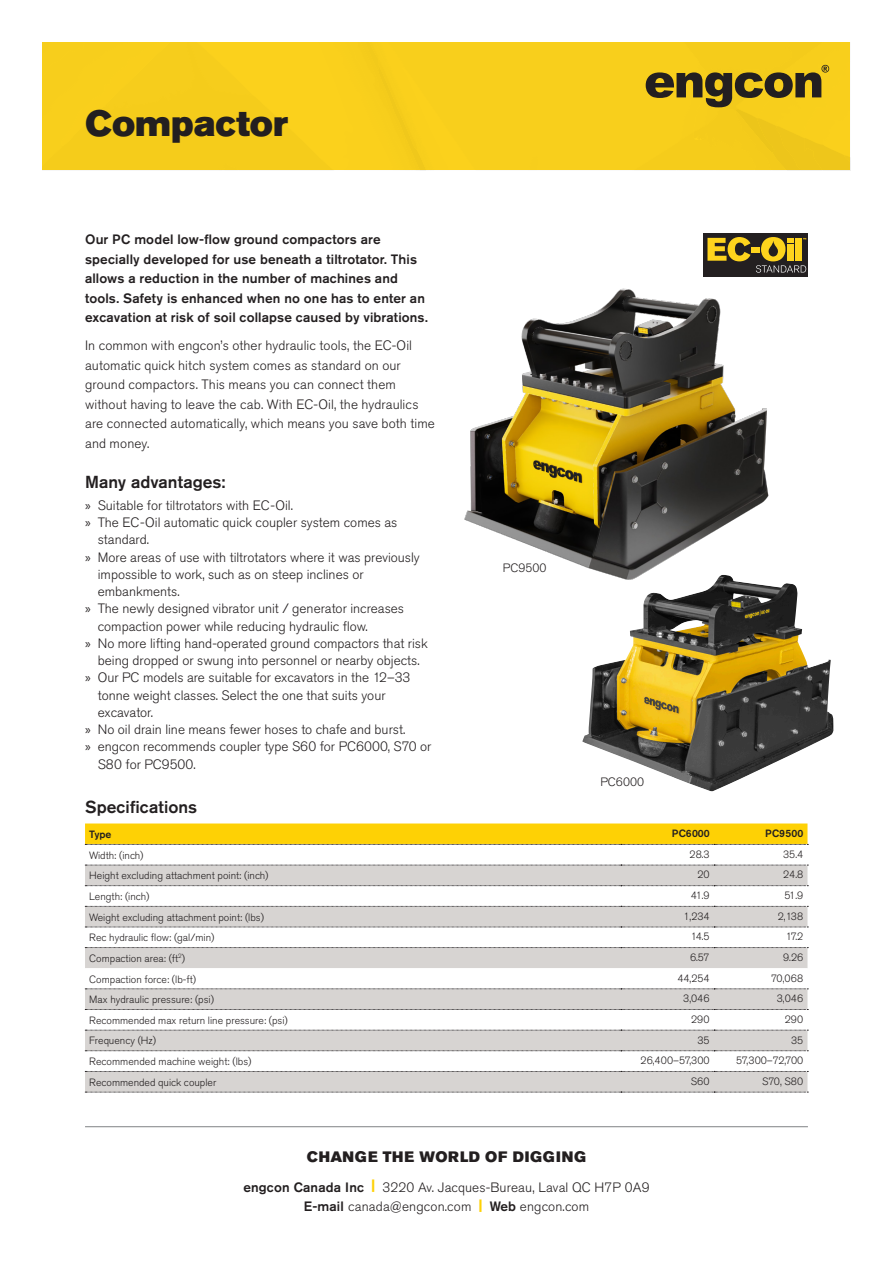
<style>
.page{position:relative;width:893px;height:1263px;background:#fff}
.page>*{position:absolute;margin:0;border:0;box-sizing:border-box;transform-origin:0 0}
.Product_heading{font:36px "Akzidenz Grotesk Pro Super";color:#231f20}
.t1{font:500 17.25px "Akzidenz Grotesk Pro";color:#231f20}
.t2{font:15px "Akzidenz Grotesk Pro Super";letter-spacing:.05em;color:#231f20}
.Brödtext1{font:300 13.5px/17.2px "Akzidenz Grotesk Pro";color:#231f20}
.Brödtext1-2{font:500 13.5px/19.5px "Akzidenz Grotesk Pro";letter-spacing:.01em;color:#231f20}
.Product_heading-2{font:300 12px "Akzidenz Grotesk Pro";color:#231f20}
.t3{font:300 10.5px "Akzidenz Grotesk Pro";color:#231f20}
.t4{font:500 10.5px "Akzidenz Grotesk Pro";color:#231f20}
.t5{font:300 10.5px "Akzidenz Grotesk Pro";letter-spacing:-.02em;color:#231f20}
.s1{font-family:"Myriad Pro";font-weight:400}
.s2{font-weight:500}
.s3{font-family:"Akzidenz Grotesk Pro Super";font-weight:400;color:#fed105}
</style>
<div class="page">
<div style="left:43px;top:43px;width:807px;height:128px;background:#f8cf1c"></div>
<hr style="left:85px;top:1126px;width:723px;height:1px;background:#808285">
<div style="left:704px;top:234px;width:104px;height:43px;background:#231f20"></div>
<svg style="left:707px;top:237px;width:43px;height:24px"></svg>
<div style="left:751px;top:248px;width:9px;height:5px;background:#fed41d"></div>
<svg style="left:756px;top:237px;width:50px;height:36px"></svg>
<div style="left:85px;top:866px;width:722px;height:226px;background:#d7d4d2"></div>
<svg style="left:85px;top:886px;width:722px;height:185px"></svg>
<svg style="left:85px;top:823px;width:723px;height:22px;background:#f7ce10"></svg>
<svg style="left:85px;top:865px;width:723px;height:1px"></svg>
<svg style="left:85px;top:885px;width:723px;height:1px"></svg>
<svg style="left:85px;top:906px;width:723px;height:1px"></svg>
<svg style="left:85px;top:927px;width:723px;height:1px"></svg>
<svg style="left:85px;top:947px;width:723px;height:1px"></svg>
<svg style="left:85px;top:988px;width:723px;height:1px"></svg>
<svg style="left:85px;top:1009px;width:723px;height:1px"></svg>
<svg style="left:85px;top:1030px;width:723px;height:1px"></svg>
<svg style="left:85px;top:1050px;width:723px;height:1px"></svg>
<svg style="left:85px;top:1071px;width:723px;height:1px"></svg>
<svg style="left:85px;top:1092px;width:723px;height:1px"></svg>
<img style="left:464px;top:288px;width:305px;height:287px">
<img style="left:582px;top:575px;width:251px;height:216px">
<p class="Product_heading" style="left:85px;top:100px;width:205px">Compactor</p>
<p class="Brödtext1-2" style="left:85px;top:229px;width:344px">Our PC model low-flow ground compactors are specially developed for use beneath a tiltrotator. This allows a reduction in the number of machines and tools. Safety is enhanced when no one has to enter an excavation at risk of soil collapse caused by vibrations.</p>
<p class="Brödtext1" style="left:85px;top:336px;width:351px;line-height:19.5px">In common with engcon’s other hydraulic tools, the EC-Oil automatic quick hitch system comes as standard on our ground compactors. This means you can connect them without having to leave the cab. With EC-Oil, the hydraulics are connected automatically, which means you save both time and money.</p>
<h2 class="t1" style="left:85px;top:471px;width:142px">Many advantages:</h2>
<p class="Brödtext1" style="left:85px;top:496px;width:209px"><span class="s1">»</span> Suitable for tiltrotators with EC-Oil.</p>
<p class="Brödtext1" style="left:98px;top:514px;width:301px;text-indent:-13px"><span class="s1">»</span> The EC-Oil automatic quick coupler system comes as standard.</p>
<p class="Brödtext1" style="left:98px;top:548px;width:323px;text-indent:-13px"><span class="s1">»</span> More areas of use with tiltrotators where it was previously impossible to work, such as on steep inclines or embankments.</p>
<p class="Brödtext1" style="left:98px;top:600px;width:308px;text-indent:-13px"><span class="s1">»</span> The newly designed vibrator unit / generator increases compaction power while reducing hydraulic flow.</p>
<p class="Brödtext1" style="left:85px;top:634px;width:344px;text-align:center"><span class="s1">»</span> No more lifting hand-operated ground compactors that risk being dropped or swung into personnel or nearby objects.</p>
<p class="Brödtext1" style="left:98px;top:669px;width:314px;text-indent:-13px"><span class="s1">»</span> Our PC models are suitable for excavators in the 12–33 tonne weight classes. Select the one that suits your excavator.</p>
<p class="Brödtext1" style="left:85px;top:721px;width:322px"><span class="s1">»</span> No oil drain line means fewer hoses to chafe and burst.</p>
<p class="Brödtext1" style="left:98px;top:738px;width:335px;text-indent:-13px"><span class="s1">»</span> engcon recommends coupler type S60 for PC6000, S70 or<br>S80 for PC9500.</p>
<h2 class="t1" style="left:85px;top:796px;width:114px">Specifications</h2>
<p class="t4" style="left:89px;top:827px;width:24px">Type</p>
<p class="t4" style="left:672px;top:826px;width:39px">PC6000</p>
<p class="t4" style="left:765px;top:826px;width:40px">PC9500</p>
<p class="t3" style="left:89px;top:848px;width:56px">Width: (inch)</p>
<p class="t3" style="left:690px;top:847px;width:22px">28.3</p>
<p class="t3" style="left:783px;top:847px;width:22px">35.4</p>
<p class="t3" style="left:89px;top:869px;width:181px">Height excluding attachment point: (inch)</p>
<p class="t3" style="left:697px;top:868px;width:14px">20</p>
<p class="t3" style="left:783px;top:868px;width:22px">24.8</p>
<p class="t3" style="left:89px;top:889px;width:62px">Length: (inch)</p>
<p class="t3" style="left:691px;top:889px;width:21px">41.9</p>
<p class="t3" style="left:784px;top:889px;width:20px">51.9</p>
<p class="t3" style="left:89px;top:910px;width:176px">Weight excluding attachment point: (lbs)</p>
<p class="t3" style="left:683px;top:909px;width:28px">1,234</p>
<p class="t3" style="left:778px;top:909px;width:27px">2,138</p>
<p class="t3" style="left:89px;top:931px;width:127px">Rec hydraulic flow: (gal/min)</p>
<p class="t3" style="left:691px;top:930px;width:20px">14.5</p>
<p class="t3" style="left:786px;top:930px;width:19px">17.2</p>
<p class="t3" style="left:89px;top:951px;width:97px">Compaction area: (ft<sup>2</sup>)</p>
<p class="t3" style="left:690px;top:950px;width:21px">6.57</p>
<p class="t3" style="left:783px;top:950px;width:22px">9.26</p>
<p class="t3" style="left:89px;top:972px;width:108px">Compaction force: (lb-ft)</p>
<p class="t3" style="left:677px;top:971px;width:34px">44,254</p>
<p class="t3" style="left:771px;top:971px;width:34px">70,068</p>
<p class="t3" style="left:89px;top:993px;width:126px">Max hydraulic pressure: (psi)</p>
<p class="t3" style="left:683px;top:992px;width:28px">3,046</p>
<p class="t3" style="left:777px;top:992px;width:28px">3,046</p>
<p class="t3" style="left:89px;top:1013px;width:200px">Recommended max return line pressure: (psi)</p>
<p class="t3" style="left:691px;top:1012px;width:20px">290</p>
<p class="t3" style="left:785px;top:1012px;width:20px">290</p>
<p class="t3" style="left:89px;top:1034px;width:68px">Frequency (Hz)</p>
<p class="t3" style="left:697px;top:1033px;width:14px">35</p>
<p class="t3" style="left:791px;top:1033px;width:14px">35</p>
<p class="t3" style="left:89px;top:1054px;width:164px">Recommended machine weight: (lbs)</p>
<p class="t3" style="left:641px;top:1054px;width:71px">26,400–57,300</p>
<p class="t5" style="left:736px;top:1054px;width:68px">57,300–72,700</p>
<p class="t3" style="left:89px;top:1075px;width:129px">Recommended quick coupler</p>
<p class="t3" style="left:691px;top:1074px;width:20px">S60</p>
<p class="t3" style="left:762px;top:1074px;width:43px">S70, S80</p>
<p class="Product_heading-2" style="left:503px;top:560px;width:45px">PC9500</p>
<p class="Product_heading-2" style="left:600px;top:774px;width:45px">PC6000</p>
<p class="t2" style="left:307px;top:1146px;width:281px">CHANGE THE WORLD OF DIGGING</p>
<p class="Brödtext1" style="left:243px;top:1177px;width:408px;line-height:19.5px;text-align:center"><span class="s2">engcon Canada Inc</span> <span class="s3">|</span> 3220 Av. Jacques-Bureau, Laval QC H7P 0A9<br><span class="s2">E-mail</span> canada@engcon.com <span class="s3">|</span> <span class="s2">Web</span> engcon.com</p>
</div>
